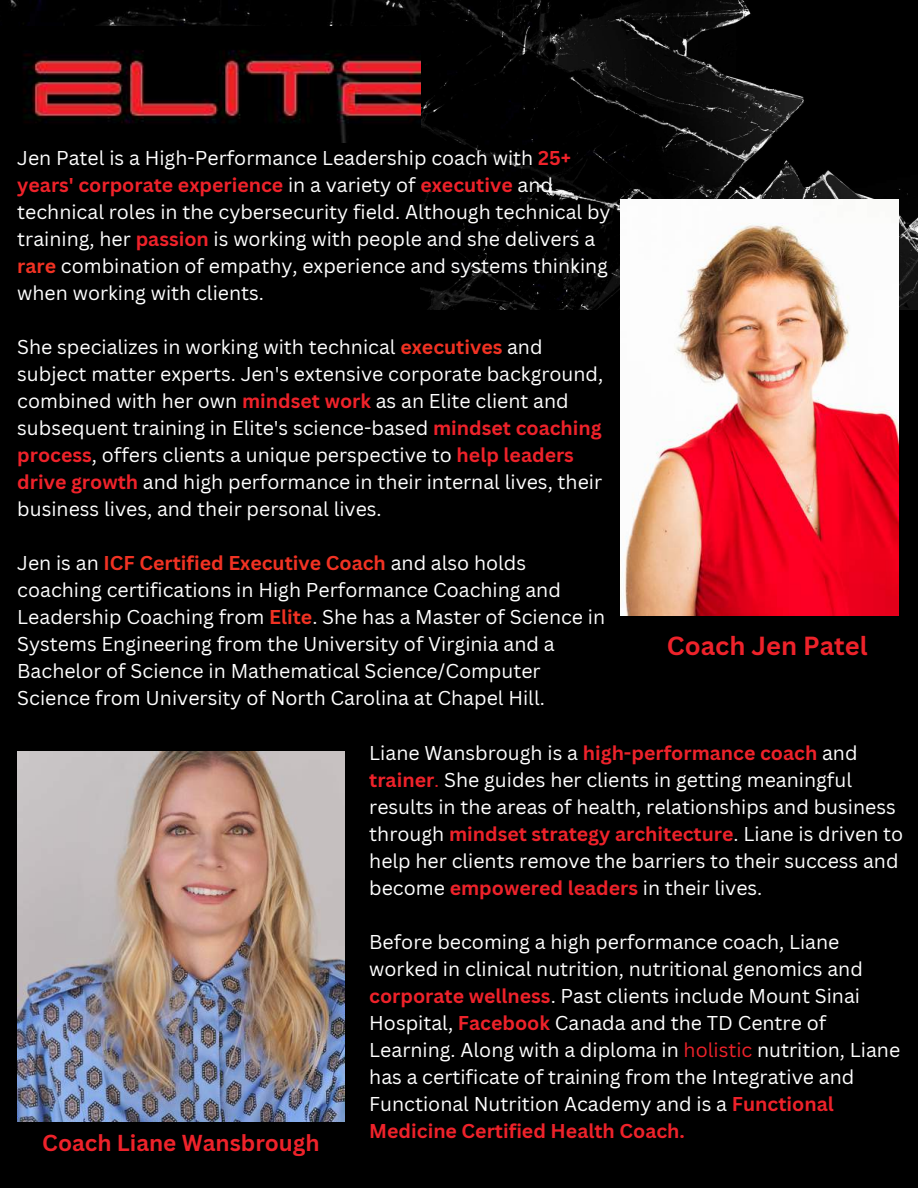
<style>
.page{position:relative;width:918px;height:1188px;background:#fff}
.page>*{position:absolute;margin:0;border:0;box-sizing:border-box;transform-origin:0 0}
.t1{font:700 25.5px "Canva Sans";color:#ee222a}
.t2{font:700 22.5px "Canva Sans";color:#ee222a}
.t3{font:19.5px/27px "Canva Sans";color:#fff}
.s1{font-weight:700;color:#ee222a}
.s2{font-weight:700;color:#f13223}
.s3{color:#ee222a}
</style>
<div class="page">
<div style="left:0;top:27px;width:918px;height:1161px;background:#000"></div>
<img style="left:421px;top:0;width:497px;height:309px">
<img style="left:620px;top:199px;width:278px;height:417px">
<img style="left:23px;top:50px;width:397px;height:93px">
<img style="left:17px;top:752px;width:328px;height:370px">
<p class="t3" style="left:17px;top:144px;width:595px">Jen Patel is a High-Performance Leadership coach with <span class="s1">25+ years' corporate experience</span> in a variety of <span class="s1">executive</span> and technical roles in the cybersecurity field. Although technical by training, her <span class="s1">passion</span> is working with people and she delivers a <span class="s2">rare</span> combination of empathy, experience and systems thinking when working with clients.</p>
<p class="t3" style="left:17px;top:333px;width:588px">She specializes in working with technical <span class="s2">executives</span> and subject matter experts. Jen's extensive corporate background, combined with her own <span class="s1">mindset work</span> as an Elite client and subsequent training in Elite's science-based <span class="s1">mindset coaching process</span>, offers clients a unique perspective to <span class="s1">help leaders drive growth</span> and high performance in their internal lives, their business lives, and their personal lives.</p>
<p class="t3" style="left:17px;top:549px;width:589px">Jen is an <span class="s2">ICF Certified Executive Coach</span> and also holds coaching certifications in High Performance Coaching and Leadership Coaching from <span class="s2">Elite</span>. She has a Master of Science in Systems Engineering from the University of Virginia and a Bachelor of Science in Mathematical Science/Computer Science from University of North Carolina at Chapel Hill.</p>
<h1 class="t1" style="left:667px;top:628px;width:202px">Coach Jen Patel</h1>
<p class="t2" style="left:42px;top:1127px;width:279px">Coach Liane Wansbrough</p>
<p class="t3" style="left:369px;top:739px;width:536px">Liane Wansbrough is a <span class="s1">high-performance coach</span> and <span class="s1">trainer</span><span class="s3">.</span> She guides her clients in getting meaningful results in the areas of health, relationships and business through <span class="s1">mindset strategy architecture</span>. Liane is driven to help her clients remove the barriers to their success and become <span class="s1">empowered leaders</span> in their lives.</p>
<p class="t3" style="left:369px;top:928px;width:532px">Before becoming a high performance coach, Liane worked in clinical nutrition, nutritional genomics and <span class="s1">corporate wellness</span>. Past clients include Mount Sinai Hospital, <span class="s1">Facebook</span> Canada and the TD Centre of Learning. Along with a diploma in <span class="s3">holistic</span> nutrition, Liane has a certificate of training from the Integrative and Functional Nutrition Academy and is a <span class="s1">Functional Medicine Certified Health Coach.</span></p>
</div>
